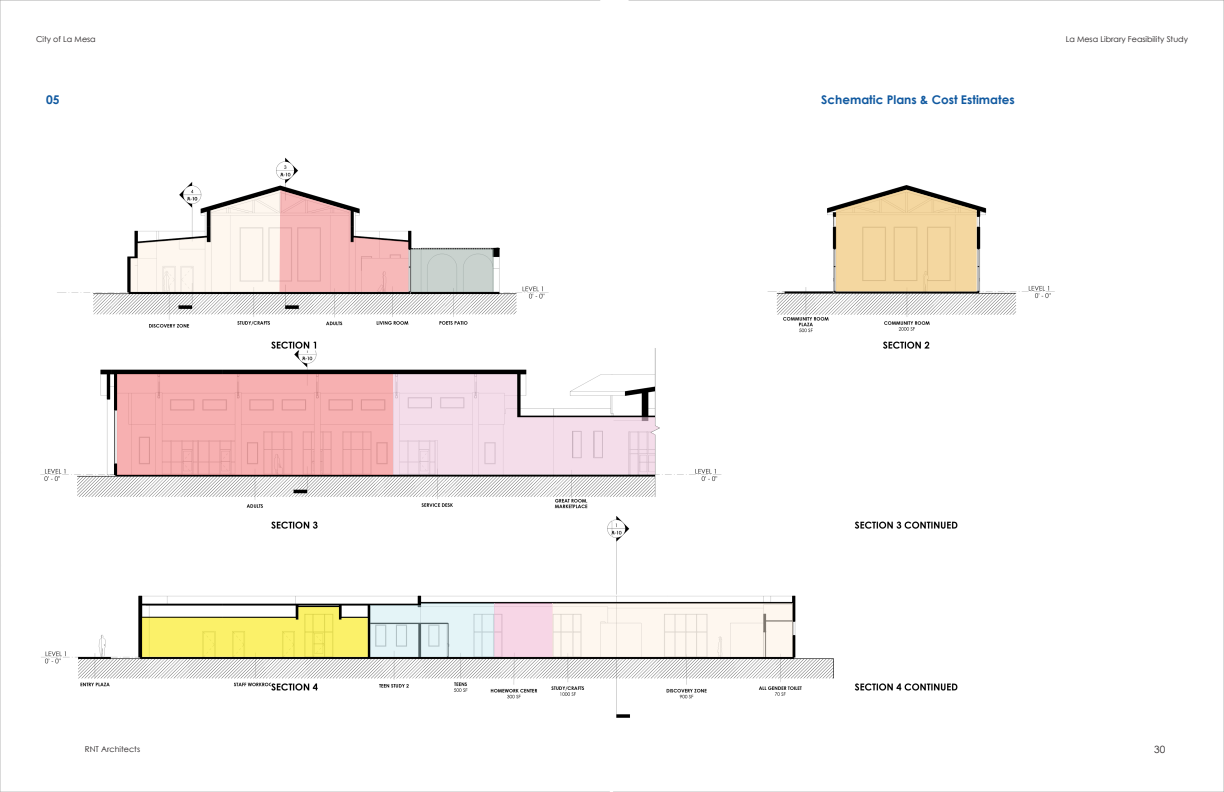
<style>
.page{position:relative;width:1224px;height:792px;background:#fff}
.page>*{position:absolute;margin:0;border:0;box-sizing:border-box;transform-origin:0 0}
._12_pt_-_TOC{font:700 12px "Century Gothic";color:#1059a0}
._12_pt_-_TOC-2{font:10px "Century Gothic";color:#231f20}
._12_pt_-_TOC-3{font:8px "Century Gothic";color:#231f20}
</style>
<div class="page">
<img style="left:0;top:0;width:1224px;height:792px">
<hr style="left:612px;top:0;width:1px;height:792px;background:#231f20">
<div style="left:994px;top:674px;width:131px;height:37px;background:#fff"></div>
<svg style="left:131px;top:190px;width:277px;height:102px"></svg>
<div style="left:411px;top:249px;width:82px;height:43px;background:#c9d2ce"></div>
<div style="left:117px;top:374px;width:276px;height:100px;background:#f7b0b1"></div>
<svg style="left:393px;top:374px;width:266px;height:101px"></svg>
<svg style="left:142px;top:607px;width:226px;height:50px;background:#f4eb7c"></svg>
<svg style="left:421px;top:603px;width:73px;height:54px;background:#dcecef"></svg>
<div style="left:494px;top:603px;width:59px;height:54px;background:#f7d6e6"></div>
<svg style="left:370px;top:605px;width:51px;height:52px;background:#d5e5e8"></svg>
<svg style="left:836px;top:190px;width:141px;height:101px;background:#e9cf9d"></svg>
<svg style="left:553px;top:603px;width:240px;height:54px;fill:#fef7ef"></svg>
<p class="_12_pt_-_TOC-3" style="left:36px;top:34px;width:61px">City of La Mesa</p>
<p class="_12_pt_-_TOC" style="left:46px;top:91px;width:15px">05</p>
<p class="_12_pt_-_TOC" style="left:821px;top:91px;width:195px">Schematic Plans &amp; Cost Estimates</p>
<p class="_12_pt_-_TOC-3" style="left:1066px;top:34px;width:124px">La Mesa Library Feasibility Study</p>
<p class="_12_pt_-_TOC-3" style="left:85px;top:744px;width:57px">RNT Architects</p>
<p class="_12_pt_-_TOC-2" style="left:1154px;top:742px;width:13px">30</p>
</div>
